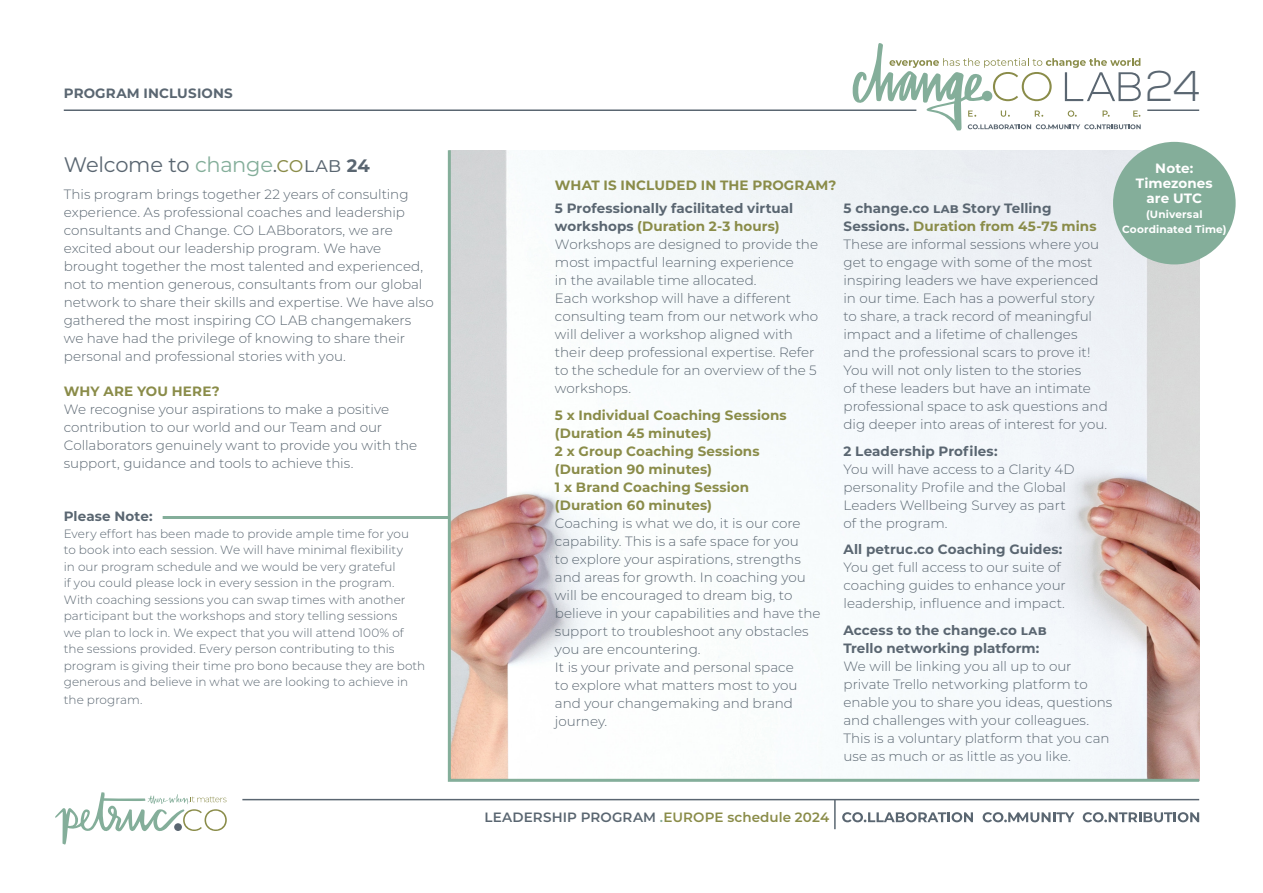
<style>
.page{position:relative;width:1263px;height:893px;background:#fff}
.page>*{position:absolute;margin:0;border:0;box-sizing:border-box;transform-origin:0 0}
.t1{font:300 42.9px "Nexa";color:#5a6671}
.t2{font:21px "Montserrat";letter-spacing:-.015em;color:#5a6671}
.t3{font:300 13.5px/18px "Montserrat";color:#5a6671}
.t4{font:700 13.5px/18px "Montserrat";letter-spacing:.005em;color:#8a8c49}
.t5{font:700 13.5px/18px "Montserrat";letter-spacing:.005em;color:#5a6671}
.t6{font:600 13.5px "Montserrat";letter-spacing:.01em;color:#8a8c49}
.t7{font:700 13.5px/15px "Montserrat";letter-spacing:.005em;color:#fff;text-align:center}
.t8{font:300 12px/16.5px "Montserrat";letter-spacing:.005em;color:#5a6671}
.t9{font:700 10.5px/15px "Montserrat";letter-spacing:.015em;color:#fff;text-align:center}
.s1{color:#84ae9a}
.s2{color:#8a8c49}
.s3{font-weight:700;font-size:18px}
.s4{font-weight:700}
.s5{font-weight:700;color:#8a8c49}
.s6{color:#5a6671}
</style>
<div class="page">
<svg style="left:842px;top:812px;width:131px;height:10px"></svg>
<svg style="left:983px;top:812px;width:91px;height:10px"></svg>
<svg style="left:1083px;top:812px;width:116px;height:10px"></svg>
<svg style="left:55px;top:792px;width:172px;height:53px"></svg>
<hr style="left:64px;top:109px;width:852px;height:2px;background:#5a6671">
<hr style="left:1147px;top:109px;width:52px;height:2px;background:#5a6671">
<hr style="left:242px;top:799px;width:957px;height:1px;background:#5a6671">
<hr style="left:834px;top:799px;width:2px;height:30px;background:#5a6671">
<svg style="left:853px;top:45px;width:288px;height:85px"></svg>
<hr style="left:163px;top:516px;width:286px;height:3px;background:#84ae9a">
<svg style="left:447px;top:147px;width:755px;height:635px"></svg>
<div style="left:1113px;top:142px;width:122px;height:122px;background:#84ae9a;border-radius:50%"></div>
<p class="t5" style="left:64px;top:84px;width:171px">PROGRAM INCLUSIONS</p>
<h2 class="t2" style="left:64px;top:150px;width:308px">Welcome to <span class="s1">change</span>.<span class="s2">co</span> lab <span class="s3">24</span></h2>
<p class="t3" style="left:64px;top:184px;width:371px">This program brings together 22 years of consulting experience. As professional coaches and leadership consultants and Change. CO LABborators, we are excited about our leadership program. We have brought together the most talented and experienced, not to mention generous, consultants from our global network to share their skills and expertise. We have also gathered the most inspiring CO LAB changemakers we have had the privilege of knowing to share their personal and professional stories with you.</p>
<p class="t4" style="left:64px;top:381px;width:157px">WHY ARE YOU HERE?</p>
<p class="t3" style="left:64px;top:399px;width:355px">We recognise your aspirations to make a positive contribution to our world and our Team and our Collaborators genuinely want to provide you with the support, guidance and tools to achieve this.</p>
<p class="t5" style="left:64px;top:507px;width:90px">Please Note:</p>
<p class="t8" style="left:64px;top:525px;width:363px">Every effort has been made to provide ample time for you<br>to book into each session. We will have minimal flexibility<br>in our program schedule and we would be very grateful<br>if you could please lock in every session in the program.<br>With coaching sessions you can swap times with another participant but the workshops and story telling sessions<br>we plan to lock in. We expect that you will attend 100% of the sessions provided. Every person contributing to this program is giving their time pro bono because they are both generous and believe in what we are looking to achieve in</p>
<p class="t8" style="left:64px;top:691px;width:80px">the program.</p>
<h1 class="t1" style="left:1145px;top:61px;width:58px">24</h1>
<p class="t4" style="left:555px;top:175px;width:283px">WHAT IS INCLUDED IN THE PROGRAM?</p>
<p class="t3" style="left:555px;top:199px;width:265px"><span class="s4">5 Professionally facilitated virtual workshops</span> <span class="s5">(Duration 2-3 hours)<br></span>Workshops are designed to provide the most impactful learning experience<br>in the available time allocated.<br>Each workshop will have a different consulting team from our network who will deliver a workshop aligned with their deep professional expertise. Refer to the schedule for an overview of the 5 workshops.</p>
<p class="t4" style="left:555px;top:405px;width:233px">5 x Individual Coaching Sessions (Duration 45 minutes)<br>2 x Group Coaching Sessions (Duration 90 minutes)<br>1 x Brand Coaching Session (Duration 60 minutes)</p>
<p class="t3" style="left:555px;top:513px;width:267px">Coaching is what we do, it is our core capability. This is a safe space for you<br>to explore your aspirations, strengths and areas for growth. In coaching you will be encouraged to dream big, to believe in your capabilities and have the support to troubleshoot any obstacles you are encountering.<br>It is your private and personal space<br>to explore what matters most to you and your changemaking and brand journey.</p>
<p class="t3" style="left:843px;top:199px;width:266px"><span class="s4">5 change.co lab Story Telling Sessions.</span> <span class="s5">Duration from 45-75 mins </span>These are informal sessions where you get to engage with some of the most inspiring leaders we have experienced in our time. Each has a powerful story to share, a track record of meaningful impact and a lifetime of challenges<br>and the professional scars to prove it!<br>You will not only listen to the stories<br>of these leaders but have an intimate professional space to ask questions and dig deeper into areas of interest for you.</p>
<p class="t5" style="left:843px;top:441px;width:155px">2 Leadership Profiles:</p>
<p class="t3" style="left:843px;top:459px;width:232px">You will have access to a Clarity 4D personality Profile and the Global<br>Leaders Wellbeing Survey as part of the program.</p>
<p class="t5" style="left:843px;top:540px;width:220px">All petruc.co Coaching Guides:</p>
<p class="t3" style="left:843px;top:558px;width:224px">You get full access to our suite of coaching guides to enhance your leadership, influence and impact.</p>
<p class="t5" style="left:843px;top:620px;width:205px">Access to the change.co lab<br>Trello networking platform:</p>
<p class="t3" style="left:843px;top:656px;width:270px">We will be linking you all up to our private Trello networking platform to enable you to share you ideas, questions and challenges with your colleagues.<br>This is a voluntary platform that you can use as much or as little as you like.</p>
<p class="t7" style="left:1136px;top:160px;width:78px">Note:<br>Timezones are UTC</p>
<p class="t9" style="left:1122px;top:206px;width:106px">(Universal<br>Coordinated Time)</p>
<p class="t6" style="left:485px;top:808px;width:346px"><span class="s6">LEADERSHIP PROGRAM</span> <span class="s1">.</span>EUROPE schedule 2024</p>
</div>
